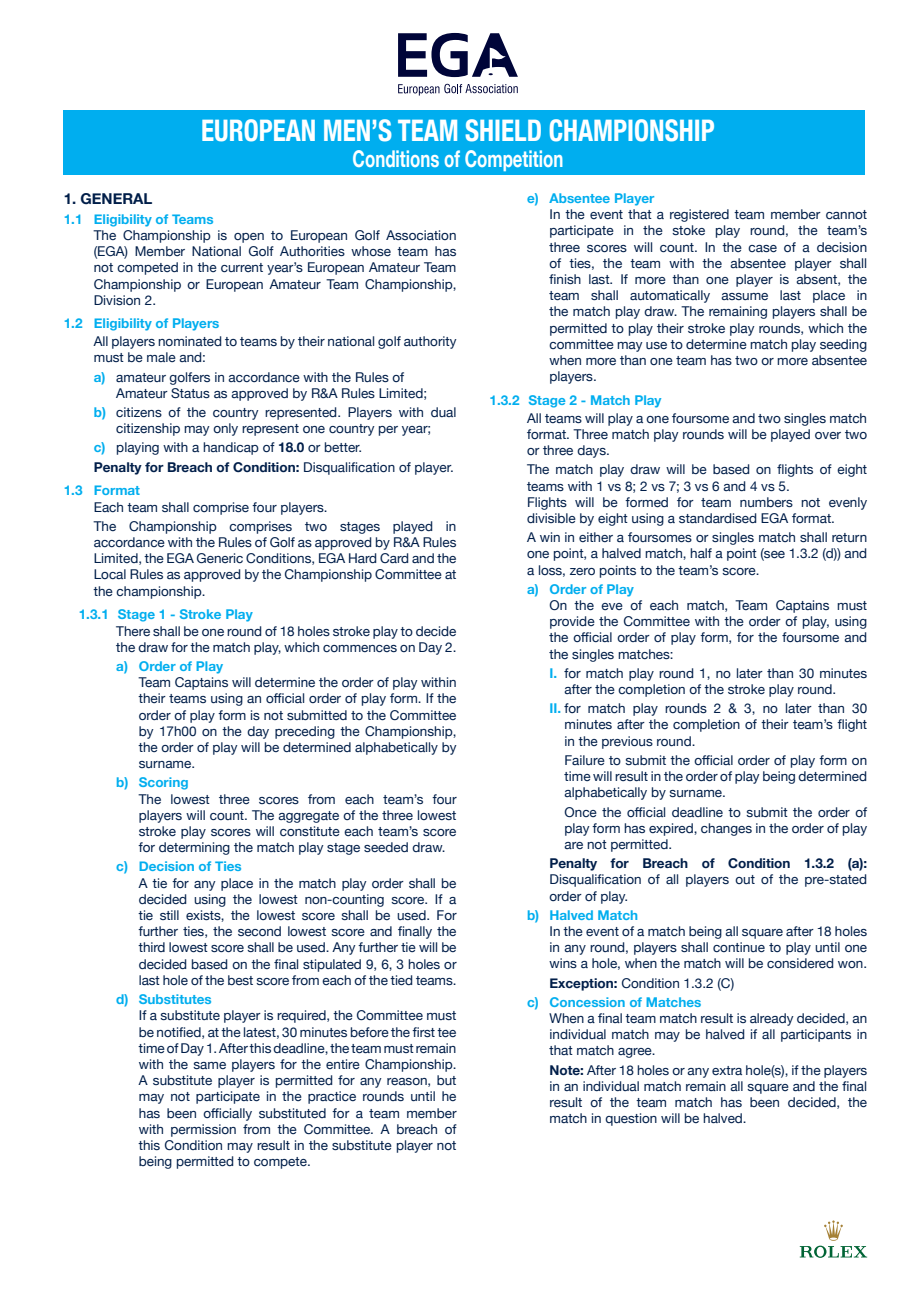
<style>
.page{position:relative;width:919px;height:1289px;background:#fff}
.page>*{position:absolute;margin:0;border:0;box-sizing:border-box;transform-origin:0 0}
.t1{font:700 condensed 29.7px "Helvetica Neue";color:#fff;scale:.91 1}
.t2{font:700 23.1px "Helvetica Neue";color:#fff;scale:.73 1}
.t3{font:700 15px "Helvetica Neue";color:#001e49}
.t4{font:13.5px/16.2px "Helvetica Neue";color:#001e49;text-align:justify}
.t5{font:700 13.5px "Helvetica Neue";color:#00aeef}
.t6{font:700 13.5px "Helvetica Neue";color:#001e49}
.s1{font-weight:700;color:#00aeef}
.s2{font-weight:700}
.s3{font-weight:400}
</style>
<div class="page">
<svg style="left:799px;top:1220px;width:68px;height:37px"></svg>
<div style="left:63px;top:111px;width:801px;height:64px;background:#00aeef"></div>
<svg style="left:398px;top:84px;width:119px;height:12px"></svg>
<svg style="left:398px;top:33px;width:120px;height:44px"></svg>
<h1 class="t1" style="left:201px;top:106px;width:566px">EUROPEAN MEN’S TEAM SHIELD CHAMPIONSHIP</h1>
<h2 class="t2" style="left:352px;top:140px;width:290px">Conditions of Competition</h2>
<p class="t3" style="left:64px;top:187px;width:90px">1. GENERAL</p>
<p class="t5" style="left:64px;top:208px;width:151px">1.1 Eligibility of Teams</p>
<p class="t4" style="left:94px;top:228px;width:364px">The Championship is open to European Golf Association (EGA) Member National Golf Authorities whose team has not competed in the current year’s European Amateur Team Championship or European Amateur Team Championship, Division 2.</p>
<p class="t5" style="left:64px;top:313px;width:157px">1.2 Eligibility of Players</p>
<p class="t4" style="left:94px;top:334px;width:364px">All players nominated to teams by their national golf authority must be male and:</p>
<p class="t4" style="left:116px;top:369px;width:312px;text-indent:-22px"><span class="s1">a)</span> amateur golfers in accordance with the Rules of<br>Amateur Status as approved by R&amp;A Rules Limited;</p>
<p class="t4" style="left:94px;top:405px;width:364px;text-align:center"><span class="s1">b)</span> citizens of the country represented. Players with dual citizenship may only represent one country per year;</p>
<p class="t4" style="left:94px;top:440px;width:270px"><span class="s1">c)</span> playing with a handicap of <span class="s2">18.0</span> or better.</p>
<p class="t6" style="left:94px;top:456px;width:361px">Penalty for Breach of Condition: <span class="s3">Disqualification of player.</span></p>
<p class="t5" style="left:64px;top:480px;width:78px">1.3 Format</p>
<p class="t4" style="left:94px;top:499px;width:235px">Each team shall comprise four players.</p>
<p class="t4" style="left:94px;top:518px;width:364px">The Championship comprises two stages played in accordance with the Rules of Golf as approved by R&amp;A Rules Limited, the EGA Generic Conditions, EGA Hard Card and the Local Rules as approved by the Championship Committee at the championship.</p>
<p class="t5" style="left:79px;top:604px;width:175px">1.3.1 Stage 1 - Stroke Play</p>
<p class="t4" style="left:116px;top:623px;width:341px">There shall be one round of 18 holes stroke play to decide the draw for the match play, which commences on Day 2.</p>
<p class="t5" style="left:116px;top:655px;width:108px">a) Order of Play</p>
<p class="t4" style="left:139px;top:675px;width:319px">Team Captains will determine the order of play within their teams using an official order of play form. If the order of play form is not submitted to the Committee by 17h00 on the day preceding the Championship, the order of play will be determined alphabetically by surname.</p>
<p class="t5" style="left:116px;top:772px;width:74px">b) Scoring</p>
<p class="t4" style="left:139px;top:791px;width:319px">The lowest three scores from each team’s four players will count. The aggregate of the three lowest stroke play scores will constitute each team’s score for determining the match play stage seeded draw.</p>
<p class="t5" style="left:116px;top:856px;width:127px">c) Decision of Ties</p>
<p class="t4" style="left:139px;top:875px;width:319px">A tie for any place in the match play order shall be decided using the lowest non-counting score. If a tie still exists, the lowest score shall be used. For further ties, the second lowest score and finally the third lowest score shall be used. Any further tie will be decided based on the final stipulated 9, 6, 3 holes or last hole of the best score from each of the tied teams.</p>
<p class="t5" style="left:116px;top:988px;width:97px">d) Substitutes</p>
<p class="t4" style="left:139px;top:1008px;width:319px">If a substitute player is required, the Committee must be notified, at the latest, 30 minutes before the first tee time of Day 1. After this deadline, the team must remain with the same players for the entire Championship.<br>A substitute player is permitted for any reason, but may not participate in the practice rounds until he has been officially substituted for a team member with permission from the Committee. A breach of this Condition may result in the substitute player not being permitted to compete.</p>
<p class="t5" style="left:527px;top:188px;width:129px">e) Absentee Player</p>
<p class="t4" style="left:549px;top:207px;width:319px">In the event that a registered team member cannot participate in the stoke play round, the team’s three scores will count. In the case of a decision of ties, the team with the absentee player shall finish last. If more than one player is absent, the team shall automatically assume last place in the match play draw. The remaining players shall be permitted to play their stroke play rounds, which the committee may use to determine match play seeding when more than one team has two or more absentee players.</p>
<p class="t5" style="left:489px;top:389px;width:174px">1.3.2 Stage 2 - Match Play</p>
<p class="t4" style="left:527px;top:410px;width:341px">All teams will play a one foursome and two singles match format. Three match play rounds will be played over two or three days.</p>
<p class="t4" style="left:527px;top:462px;width:341px">The match play draw will be based on flights of eight teams with 1 vs 8; 2 vs 7; 3 vs 6 and 4 vs 5.</p>
<p class="t4" style="left:527px;top:494px;width:341px">Flights will be formed for team numbers not evenly divisible by eight using a standardised EGA format.</p>
<p class="t4" style="left:527px;top:530px;width:341px">A win in either a foursomes or singles match shall return one point, a halved match, half a point (see 1.3.2 (d)) and a loss, zero points to the team’s score.</p>
<p class="t5" style="left:527px;top:578px;width:108px">a) Order of Play</p>
<p class="t4" style="left:549px;top:598px;width:319px">On the eve of each match, Team Captains must provide the Committee with the order of play, using the official order of play form, for the foursome and the singles matches:</p>
<p class="t4" style="left:564px;top:665px;width:304px;text-indent:-15px"><span class="s1">I.</span> for match play round 1, no later than 30 minutes after the completion of the stroke play round.</p>
<p class="t4" style="left:564px;top:701px;width:304px;text-indent:-15px"><span class="s1">II.</span> for match play rounds 2 &amp; 3, no later than 30 minutes after the completion of their team’s flight in the previous round.</p>
<p class="t4" style="left:564px;top:752px;width:304px">Failure to submit the official order of play form on time will result in the order of play being determined alphabetically by surname.</p>
<p class="t4" style="left:564px;top:804px;width:304px">Once the official deadline to submit the order of play form has expired, changes in the order of play are not permitted.</p>
<p class="t4" style="left:549px;top:856px;width:319px"><span class="s2">Penalty for Breach of Condition 1.3.2 (a):<br></span>Disqualification of all players out of the pre-stated order of play.</p>
<p class="t5" style="left:527px;top:904px;width:113px">b) Halved Match</p>
<p class="t4" style="left:549px;top:923px;width:319px">In the event of a match being all square after 18 holes in any round, players shall continue to play until one wins a hole, when the match will be considered won.</p>
<p class="t4" style="left:549px;top:975px;width:186px"><span class="s2">Exception:</span> Condition 1.3.2 (C)</p>
<p class="t5" style="left:527px;top:991px;width:176px">c) Concession of Matches</p>
<p class="t4" style="left:549px;top:1010px;width:319px">When a final team match result is already decided, an individual match may be halved if all participants in that match agree.</p>
<p class="t4" style="left:549px;top:1062px;width:319px"><span class="s2">Note:</span> After 18 holes or any extra hole(s), if the players in an individual match remain all square and the final result of the team match has been decided, the match in question will be halved.</p>
</div>
